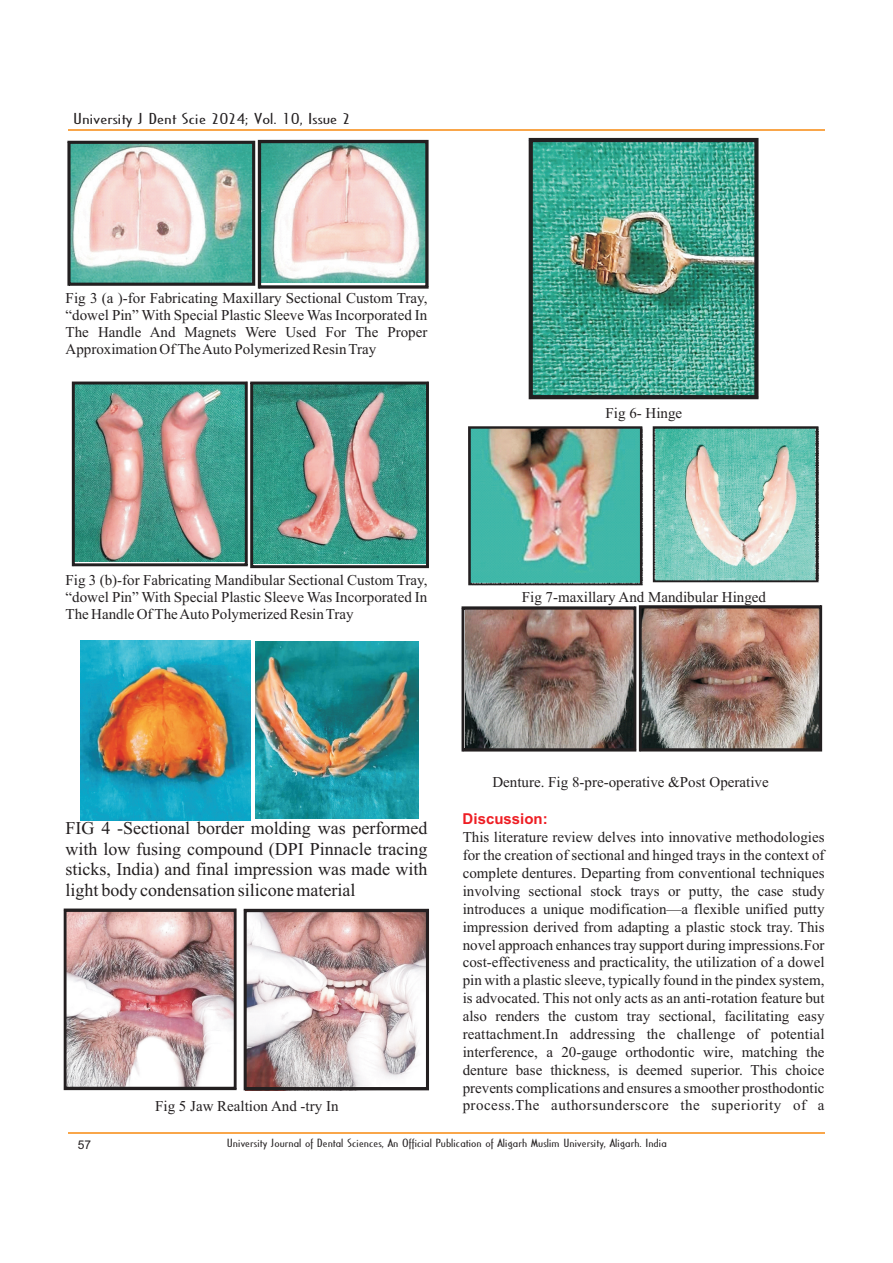
<style>
.page{position:relative;width:893px;height:1263px;background:#fff}
.page>*{position:absolute;margin:0;border:0;box-sizing:border-box;transform-origin:0 0}
.t1{font:18px/20.4px "Times New Roman";color:#231f20;text-align:justify}
.t2{font:15px/17.9px "Times New Roman";color:#231f20;text-align:justify}
.t3{font:15px "Cassandra";color:#231f20;scale:1.66 1}
.t4{font:700 15px "Arial";color:#ee1d23}
.t5{font:12px "Arial";color:#231f20}
.t6{font:11.25px "Cassandra";color:#231f20;scale:1.51 1}
</style>
<div class="page">
<img style="left:462px;top:605px;width:360px;height:146px">
<img style="left:529px;top:138px;width:229px;height:261px">
<img style="left:64px;top:908px;width:173px;height:182px">
<img style="left:244px;top:909px;width:185px;height:181px">
<img style="left:81px;top:640px;width:169px;height:180px">
<img style="left:255px;top:641px;width:163px;height:177px">
<svg style="left:67px;top:140px;width:362px;height:149px"></svg>
<hr style="left:68px;top:130px;width:756px;height:1px;background:#f9a64a">
<hr style="left:68px;top:1132px;width:756px;height:1px;background:#f9a64a">
<img style="left:72px;top:381px;width:357px;height:187px">
<img style="left:653px;top:426px;width:166px;height:156px">
<img style="left:468px;top:426px;width:175px;height:159px">
<p class="t3" style="left:73px;top:112px;width:169px">University J Dent Scie 2024; Vol. 10, Issue 2</p>
<p class="t2" style="left:66px;top:291px;width:363px;line-height:17px">Fig 3 (a )-for Fabricating Maxillary Sectional Custom Tray, “dowel Pin” With Special Plastic Sleeve Was Incorporated In The Handle And Magnets Were Used For The Proper Approximation Of The Auto Polymerized Resin Tray</p>
<p class="t2" style="left:66px;top:572px;width:363px;line-height:17px">Fig 3 (b)-for Fabricating Mandibular Sectional Custom Tray, “dowel Pin” With Special Plastic Sleeve Was Incorporated In The Handle Of The Auto Polymerized Resin Tray</p>
<p class="t2" style="left:606px;top:405px;width:78px">Fig 6- Hinge</p>
<p class="t2" style="left:522px;top:590px;width:246px">Fig 7-maxillary And Mandibular Hinged</p>
<p class="t1" style="left:66px;top:820px;width:363px">FIG 4 -Sectional border molding was performed with low fusing compound (DPI Pinnacle tracing sticks, India) and final impression was made with light body condensation silicone material</p>
<p class="t2" style="left:155px;top:1098px;width:185px">Fig 5 Jaw Realtion And -try In</p>
<p class="t2" style="left:492px;top:774px;width:278px">Denture. Fig 8-pre-operative &amp;Post Operative</p>
<p class="t4" style="left:463px;top:813px;width:87px">Discussion:</p>
<p class="t2" style="left:463px;top:830px;width:363px">This literature review delves into innovative methodologies for the creation of sectional and hinged trays in the context of complete dentures. Departing from conventional techniques involving sectional stock trays or putty, the case study introduces a unique modification—a flexible unified putty impression derived from adapting a plastic stock tray. This novel approach enhances tray support during impressions.For cost-effectiveness and practicality, the utilization of a dowel pin with a plastic sleeve, typically found in the pindex system, is advocated. This not only acts as an anti-rotation feature but also renders the custom tray sectional, facilitating easy reattachment.In addressing the challenge of potential interference, a 20-gauge orthodontic wire, matching the denture base thickness, is deemed superior. This choice prevents complications and ensures a smoother prosthodontic process.The authorsunderscore the superiority of a</p>
<p class="t5" style="left:78px;top:1140px;width:15px">57</p>
<p class="t6" style="left:227px;top:1138px;width:293px">University Journal of Dental Sciences, An Official Publication of Aligarh Muslim University, Aligarh. India</p>
</div>
